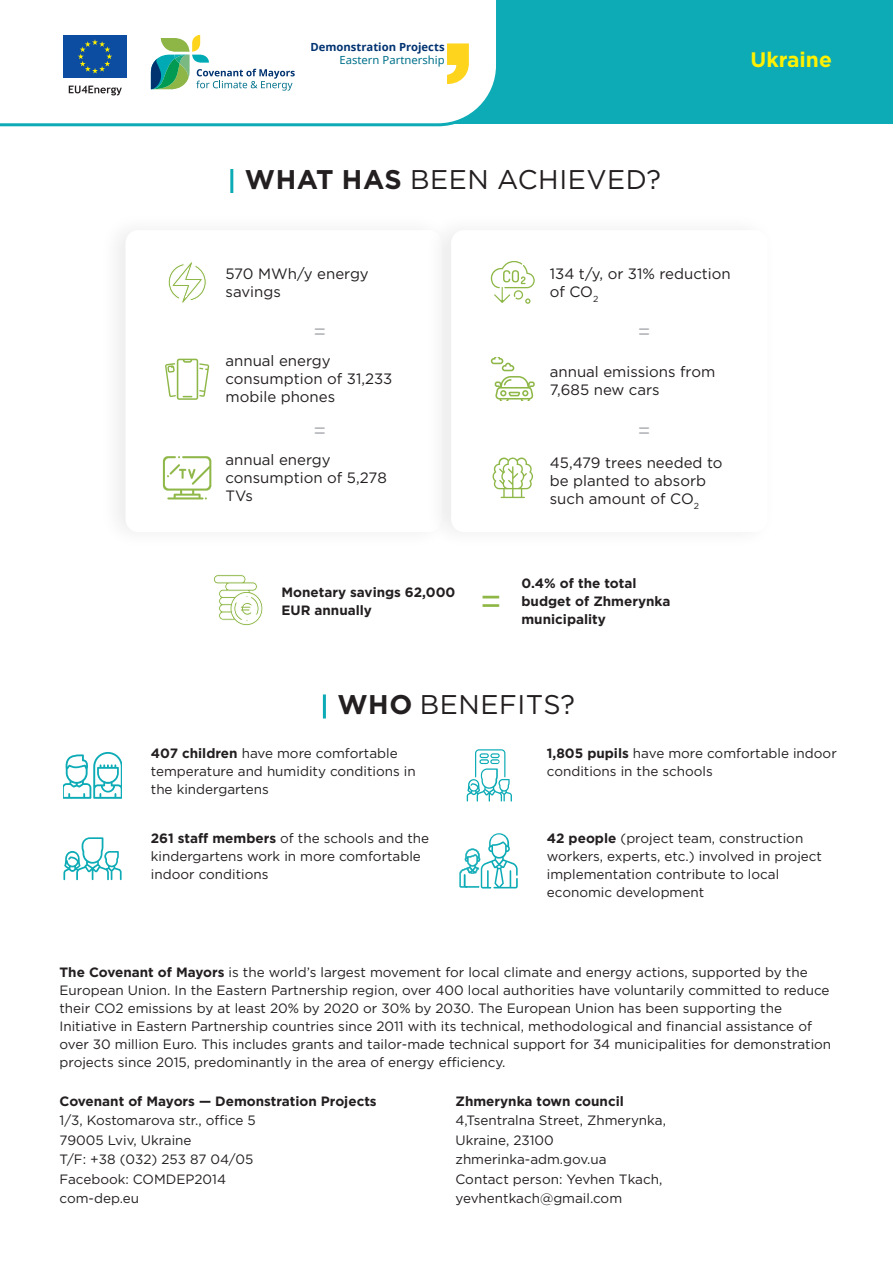
<style>
.page{position:relative;width:893px;height:1263px;background:#fff}
.page>*{position:absolute;margin:0;border:0;box-sizing:border-box;transform-origin:0 0}
.t1{font:36px "Gotham Pro";color:#8eb745}
.t2{font:27px "Gotham Pro";letter-spacing:.02em;color:#231f20}
.t3{font:700 21px "Gotham Pro";color:#fff101}
.t4{font:21px "Gotham Pro";color:#b2b3b7}
.t5{font:15px/18px "Gotham Pro";color:#231f20}
.t6{font:13.5px/18px "Gotham Pro";color:#231f20}
.t7{font:700 13.5px/18px "Gotham Pro";color:#231f20}
.t8{font:700 11.25px "Noto Sans";color:#013371}
.t9{font:11.25px "Noto Sans";color:#00718b}
.s1{font-weight:700}
</style>
<div class="page">
<div style="left:0;top:0;width:893px;height:124px;background:#0cabb6"></div>
<div style="left:0;top:0;width:496px;height:127px;background:#fff"></div>
<svg style="left:151px;top:34px;width:144px;height:57px;background:#c9e0d7"></svg>
<svg style="left:447px;top:43px;width:22px;height:41px"></svg>
<div style="left:63px;top:35px;width:64px;height:43px;background:#0d4da1"></div>
<svg style="left:78px;top:39px;width:34px;height:35px"></svg>
<svg style="left:69px;top:86px;width:53px;height:9px"></svg>
<hr style="left:323px;top:694px;width:3px;height:24px;background:#0cabb6">
<svg style="left:64px;top:837px;width:58px;height:43px"></svg>
<svg style="left:63px;top:752px;width:59px;height:47px"></svg>
<svg style="left:459px;top:833px;width:59px;height:55px"></svg>
<hr style="left:230px;top:169px;width:3px;height:24px;background:#0cabb6">
<svg style="left:168px;top:262px;width:39px;height:41px"></svg>
<svg style="left:214px;top:575px;width:49px;height:51px"></svg>
<svg style="left:165px;top:359px;width:44px;height:41px"></svg>
<svg style="left:163px;top:456px;width:48px;height:43px"></svg>
<svg style="left:491px;top:261px;width:44px;height:43px"></svg>
<svg style="left:491px;top:358px;width:44px;height:42px"></svg>
<svg style="left:492px;top:457px;width:41px;height:41px"></svg>
<svg style="left:467px;top:749px;width:45px;height:52px"></svg>
<p class="t8" style="left:310px;top:39px;width:136px">Demonstration Projects</p>
<p class="t9" style="left:340px;top:53px;width:107px">Eastern Partnership</p>
<h3 class="t3" style="left:751px;top:48px;width:83px">Ukraine</h3>
<p class="t2" style="left:245px;top:164px;width:418px"><span class="s1">WHAT HAS</span> BEEN ACHIEVED?</p>
<p class="t5" style="left:226px;top:264px;width:145px">570 MWh/y energy savings</p>
<p class="t5" style="left:550px;top:265px;width:182px">134 t/y, or 31% reduction of CO<sub>2</sub></p>
<p class="t4" style="left:313px;top:320px;width:15px">=</p>
<p class="t4" style="left:637px;top:320px;width:15px">=</p>
<p class="t5" style="left:226px;top:352px;width:168px">annual energy consumption of 31,233 mobile phones</p>
<p class="t5" style="left:550px;top:363px;width:167px">annual emissions from<br>7,685 new cars</p>
<p class="t4" style="left:313px;top:419px;width:15px">=</p>
<p class="t4" style="left:637px;top:419px;width:15px">=</p>
<p class="t5" style="left:226px;top:451px;width:163px">annual energy consumption of 5,278<br>TVs</p>
<p class="t5" style="left:550px;top:453px;width:174px">45,479 trees needed to be planted to absorb such amount of CO<sub>2</sub></p>
<p class="t7" style="left:281px;top:583px;width:175px">Monetary savings 62,000<br>EUR annually</p>
<p class="t7" style="left:521px;top:574px;width:150px">0.4% of the total budget of Zhmerynka</p>
<p class="t1" style="left:479px;top:582px;width:25px">=</p>
<p class="t7" style="left:521px;top:610px;width:86px">municipality</p>
<p class="t2" style="left:337px;top:690px;width:239px"><span class="s1">WHO</span> BENEFITS?</p>
<p class="t6" style="left:151px;top:744px;width:266px"><span class="s1">407 children</span> have more comfortable temperature and humidity conditions in the kindergartens</p>
<p class="t6" style="left:151px;top:829px;width:280px"><span class="s1">261 staff members</span> of the schools and the kindergartens work in more comfortable indoor conditions</p>
<p class="t6" style="left:547px;top:744px;width:291px"><span class="s1">1,805 pupils</span> have more comfortable indoor conditions in the schools</p>
<p class="t6" style="left:547px;top:829px;width:277px"><span class="s1">42 people</span> (project team, construction workers, experts, etc.) involved in project implementation contribute to local economic development</p>
<p class="t6" style="left:60px;top:963px;width:773px"><span class="s1">The Covenant of Mayors</span> is the world’s largest movement for local climate and energy actions, supported by the European Union. In the Eastern Partnership region, over 400 local authorities have voluntarily committed to reduce their CO2 emissions by at least 20% by 2020 or 30% by 2030. The European Union has been supporting the Initiative in Eastern Partnership countries since 2011 with its technical, methodological and financial assistance of over 30 million Euro. This includes grants and tailor-made technical support for 34 municipalities for demonstration</p>
<p class="t6" style="left:60px;top:1053px;width:447px">projects since 2015, predominantly in the area of energy efficiency.</p>
<p class="t7" style="left:60px;top:1092px;width:319px">Covenant of Mayors — Demonstration Projects</p>
<p class="t6" style="left:60px;top:1112px;width:198px">1/3, Kostomarova str., office 5</p>
<p class="t6" style="left:60px;top:1131px;width:134px">79005 Lviv, Ukraine</p>
<p class="t6" style="left:60px;top:1151px;width:195px">T/F: +38 (032) 253 87 04/05</p>
<p class="t6" style="left:60px;top:1170px;width:168px">Facebook: COMDEP2014</p>
<p class="t6" style="left:60px;top:1190px;width:81px">com-dep.eu</p>
<p class="t7" style="left:455px;top:1092px;width:170px">Zhmerynka town council</p>
<p class="t6" style="left:455px;top:1112px;width:212px">4,Tsentralna Street, Zhmerynka,</p>
<p class="t6" style="left:455px;top:1131px;width:100px">Ukraine, 23100</p>
<p class="t6" style="left:455px;top:1151px;width:153px">zhmerinka-adm.gov.ua</p>
<p class="t6" style="left:455px;top:1170px;width:208px">Contact person: Yevhen Tkach,</p>
<p class="t6" style="left:455px;top:1190px;width:168px">yevhentkach@gmail.com</p>
</div>
